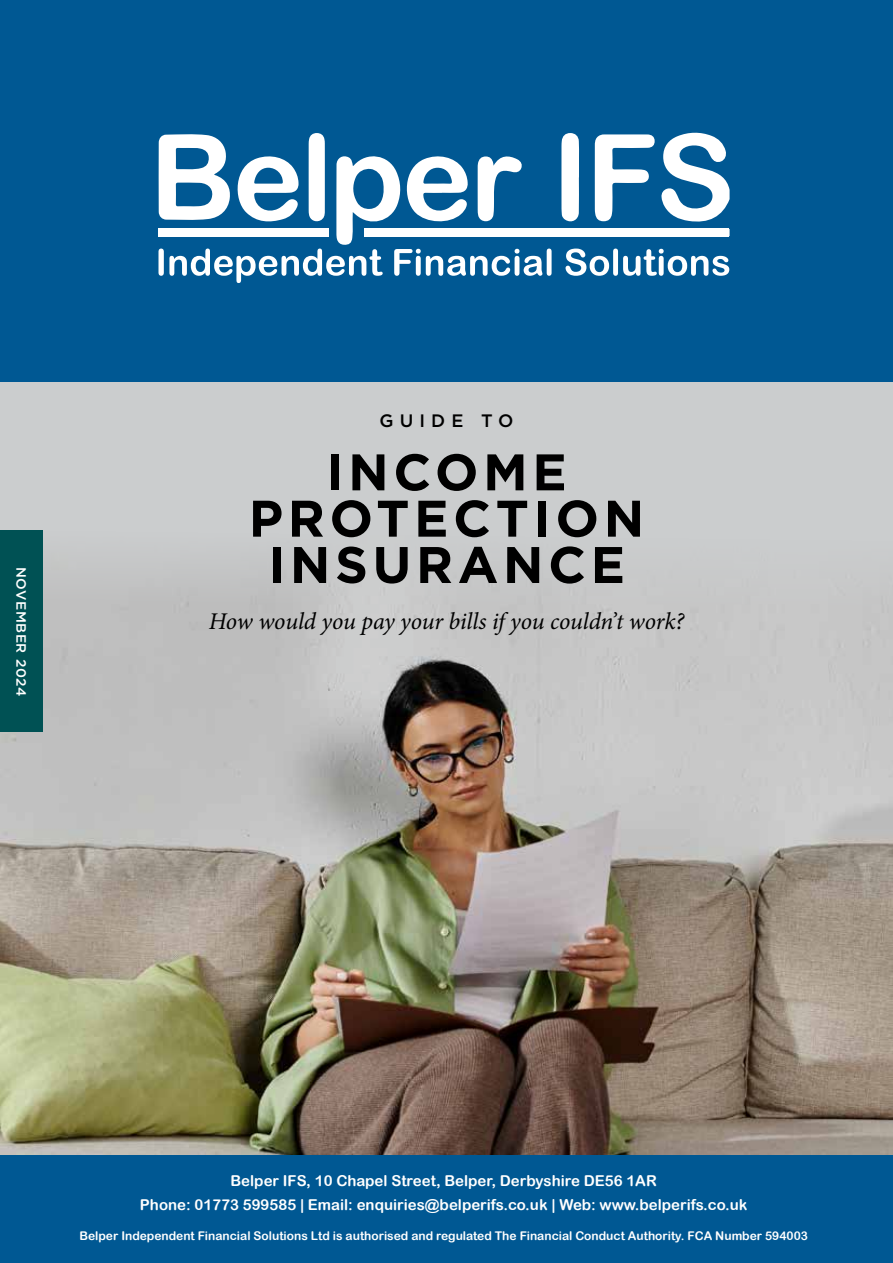
<style>
.page{position:relative;width:893px;height:1263px;background:#fff}
.page>*{position:absolute;margin:0;border:0;box-sizing:border-box;transform-origin:0 0}
.t1{font:700 51.3px/46.3px "Gotham HTF";letter-spacing:.09em;color:#000;text-align:center}
.t2{font:italic 24px "Minion Pro";letter-spacing:-.005em;color:#000}
.t3{font:500 18px "Gotham HTF";letter-spacing:.34em;color:#000}
.t4{font:15px/24px "Arial Rounded MT Bold";color:#fff;text-align:center}
.t5{font:500 13.5px "Gotham HTF";letter-spacing:.04em;color:#fff}
.t6{font:12px "Arial Rounded MT Bold";color:#fff}
</style>
<div class="page">
<img style="left:1px;top:714px;width:892px;height:441px">
<div style="left:0;top:0;width:893px;height:714px;background:#cbcdce"></div>
<div style="left:0;top:531px;width:43px;height:201px;background:#005154"></div>
<div style="left:0;top:0;width:893px;height:381px;background:#005893"></div>
<svg style="left:661px;top:132px;width:69px;height:104px"></svg>
<svg style="left:595px;top:134px;width:60px;height:87px"></svg>
<svg style="left:561px;top:133px;width:18px;height:89px;background:#eaf1f6"></svg>
<svg style="left:158px;top:133px;width:394px;height:150px"></svg>
<svg style="left:566px;top:249px;width:163px;height:27px"></svg>
<div style="left:158px;top:228px;width:170px;height:9px;background:#fff"></div>
<div style="left:364px;top:228px;width:364px;height:9px;background:#fff"></div>
<div style="left:0;top:1155px;width:893px;height:108px;background:#005893"></div>
<p class="t5" style="left:29px;top:567px;width:131px;rotate:90deg">NOVEMBER 2024</p>
<p class="t3" style="left:379px;top:410px;width:136px">GUIDE TO</p>
<h1 class="t1" style="left:249px;top:448px;width:397px">INCOME<br>PROTECTION<br>INSURANCE</h1>
<h2 class="t2" style="left:209px;top:605px;width:477px">How would you pay your bills if you couldn’t work?</h2>
<p class="t4" style="left:140px;top:1169px;width:609px">Belper IFS, 10 Chapel Street, Belper, Derbyshire DE56 1AR<br>Phone: 01773 599585 | Email: enquiries@belperifs.co.uk | Web: www.belperifs.co.uk</p>
<p class="t6" style="left:79px;top:1229px;width:730px">Belper Independent Financial Solutions Ltd is authorised and regulated The Financial Conduct Authority. FCA Number 594003</p>
</div>
